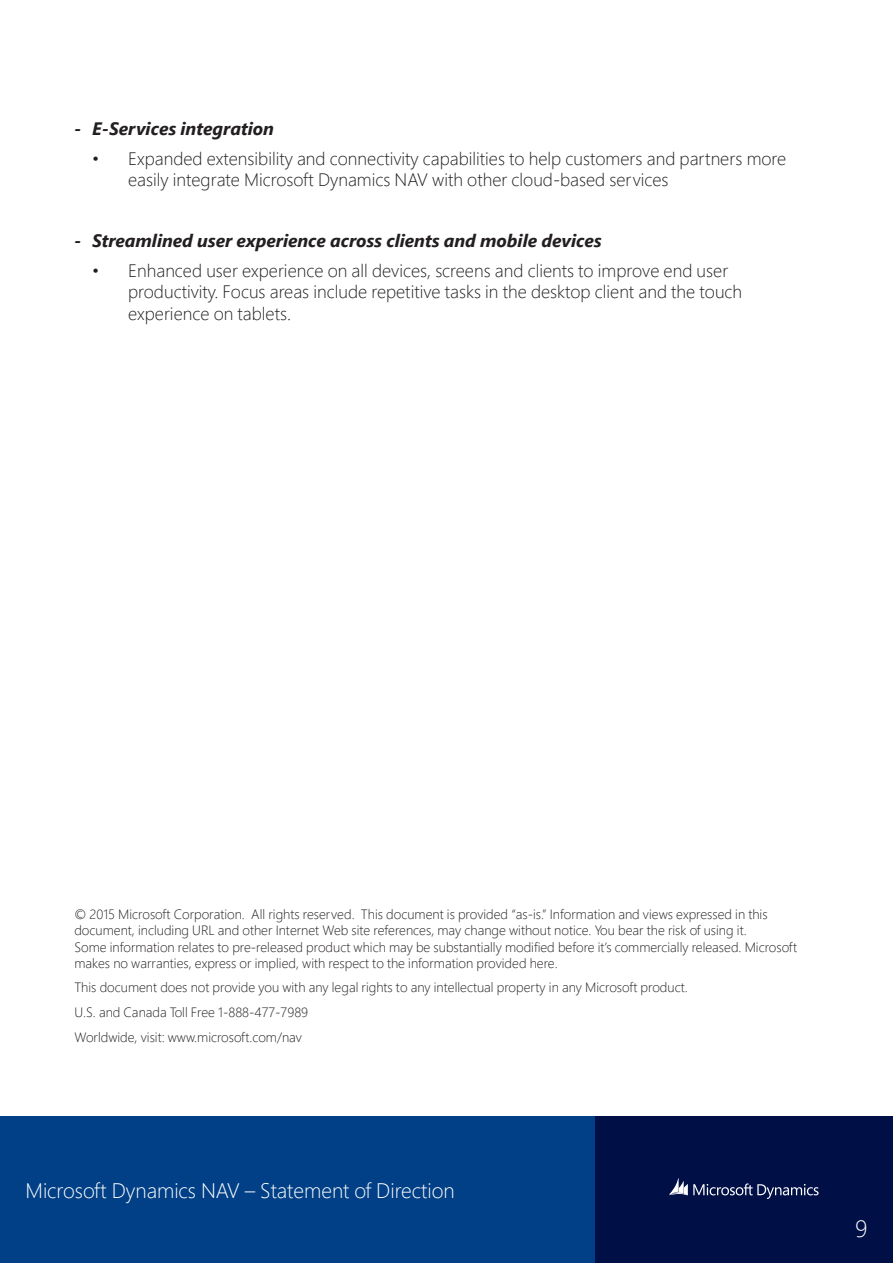
<style>
.page{position:relative;width:893px;height:1263px;background:#fff}
.page>*{position:absolute;margin:0;border:0;box-sizing:border-box;transform-origin:0 0}
.Headline_Mark{font:300 24px "Segoe Pro";color:#fff}
.Headline_Mark-2{font:300 21px "Segoe Pro";color:#fff}
.Headline_Mark-3{font:300 18px/21.6px "Segoe Pro";color:#231f20}
.Headline_Mark-4{font:italic 700 18px "Segoe Pro";color:#231f20}
.Headline_Mark-5{font:300 13.5px/16.2px "Segoe Pro";color:#231f20}
</style>
<div class="page">
<div style="left:0;top:1116px;width:893px;height:147px;background:#014086"></div>
<div style="left:595px;top:1116px;width:298px;height:147px;background:#001046"></div>
<svg style="left:670px;top:1178px;width:149px;height:21px"></svg>
<p class="Headline_Mark-4" style="left:74px;top:116px;width:201px">- E-Services integration</p>
<p class="Headline_Mark-3" style="left:128px;top:147px;width:659px;text-indent:-36px">• Expanded extensibility and connectivity capabilities to help customers and partners more easily integrate Microsoft Dynamics NAV with other cloud-based services</p>
<p class="Headline_Mark-4" style="left:74px;top:227px;width:529px">- Streamlined user experience across clients and mobile devices</p>
<p class="Headline_Mark-3" style="left:128px;top:259px;width:616px;text-indent:-36px">• Enhanced user experience on all devices, screens and clients to improve end user productivity. Focus areas include repetitive tasks in the desktop client and the touch experience on tablets.</p>
<p class="Headline_Mark-5" style="left:74px;top:906px;width:724px">© 2015 Microsoft Corporation. All rights reserved. This document is provided “as-is.” Information and views expressed in this document, including URL and other Internet Web site references, may change without notice. You bear the risk of using it.<br>Some information relates to pre-released product which may be substantially modified before it’s commercially released. Microsoft makes no warranties, express or implied, with respect to the information provided here.</p>
<p class="Headline_Mark-5" style="left:74px;top:979px;width:613px">This document does not provide you with any legal rights to any intellectual property in any Microsoft product.</p>
<p class="Headline_Mark-5" style="left:74px;top:1004px;width:235px">U.S. and Canada Toll Free 1-888-477-7989</p>
<p class="Headline_Mark-5" style="left:74px;top:1029px;width:229px">Worldwide, visit: www.microsoft.com/nav</p>
<p class="Headline_Mark-2" style="left:26px;top:1176px;width:431px">Microsoft Dynamics NAV – Statement of Direction</p>
<p class="Headline_Mark" style="left:855px;top:1212px;width:14px">9</p>
</div>
